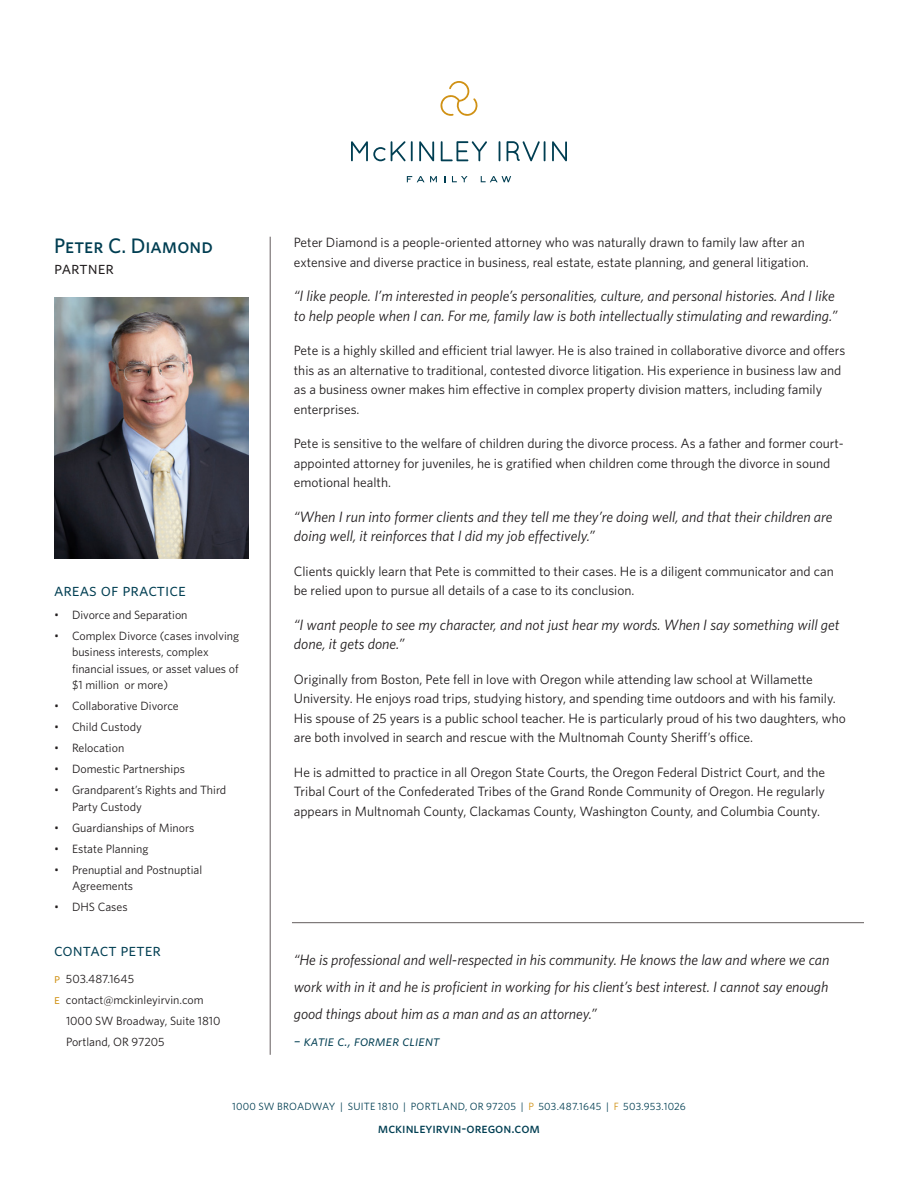
<style>
.page{position:relative;width:918px;height:1188px;background:#fff}
.page>*{position:absolute;margin:0;border:0;box-sizing:border-box;transform-origin:0 0}
.t1{font:500 21px "Whitney";color:#003e52}
.t2{font:18px "Whitney";color:#003e52}
.t3{font:18px "Whitney";color:#201c1d}
.t4{font:italic 15px/19.5px "Whitney";color:#201c1d}
.t5{font:italic 15px "Whitney";letter-spacing:-.005em;color:#003e52}
.t6{font:500 14.25px "Whitney";color:#003e52}
.t7{font:13.5px/19.5px "Whitney";color:#201c1d}
.t8{font:12px/16.5px "Whitney";color:#201c1d}
.t9{font:10.5px "Whitney";letter-spacing:.02em;color:#003e52}
.s1{font-weight:300;color:#231f20}
.s2{font-size:13.5px;color:#d09114}
.s3{color:#d09114}
</style>
<div class="page">
<svg style="left:351px;top:141px;width:55px;height:20px"></svg>
<hr style="left:411px;top:141px;width:2px;height:20px;background:#003e52">
<svg style="left:419px;top:141px;width:15px;height:20px"></svg>
<svg style="left:441px;top:141px;width:46px;height:20px"></svg>
<svg style="left:499px;top:141px;width:1px;height:20px"></svg>
<svg style="left:507px;top:141px;width:33px;height:20px"></svg>
<hr style="left:544px;top:141px;width:2px;height:20px;background:#003e52">
<svg style="left:552px;top:141px;width:15px;height:20px"></svg>
<svg style="left:407px;top:176px;width:30px;height:6px"></svg>
<svg style="left:452px;top:176px;width:16px;height:6px"></svg>
<svg style="left:481px;top:176px;width:30px;height:6px"></svg>
<svg style="left:440px;top:81px;width:38px;height:35px"></svg>
<img style="left:54px;top:298px;width:194px;height:261px">
<hr style="left:270px;top:237px;width:1px;height:818px;background:#635c5d">
<hr style="left:292px;top:922px;width:572px;height:1px;background:#635c5d">
<p class="t1" style="left:54px;top:232px;width:160px">Peter C. Diamond</p>
<p class="t3" style="left:54px;top:256px;width:62px">partner</p>
<p class="t2" style="left:54px;top:578px;width:133px">areas of practice</p>
<p class="t8" style="left:54px;top:606px;width:135px"><span class="s1">•</span> Divorce and Separation</p>
<p class="t8" style="left:72px;top:627px;width:169px;text-indent:-18px"><span class="s1">•</span> Complex Divorce (cases involving business interests, complex financial issues, or asset values of $1 million or more)</p>
<p class="t8" style="left:54px;top:697px;width:126px"><span class="s1">•</span> Collaborative Divorce</p>
<p class="t8" style="left:54px;top:718px;width:90px"><span class="s1">•</span> Child Custody</p>
<p class="t8" style="left:54px;top:739px;width:72px"><span class="s1">•</span> Relocation</p>
<p class="t8" style="left:54px;top:760px;width:132px"><span class="s1">•</span> Domestic Partnerships</p>
<p class="t8" style="left:72px;top:781px;width:156px;text-indent:-18px"><span class="s1">•</span> Grandparent’s Rights and Third<br>Party Custody</p>
<p class="t8" style="left:54px;top:819px;width:142px"><span class="s1">•</span> Guardianships of Minors</p>
<p class="t8" style="left:54px;top:840px;width:96px"><span class="s1">•</span> Estate Planning</p>
<p class="t8" style="left:72px;top:861px;width:132px;text-indent:-18px"><span class="s1">•</span> Prenuptial and Postnuptial<br>Agreements</p>
<p class="t8" style="left:54px;top:898px;width:75px"><span class="s1">•</span> DHS Cases</p>
<p class="t2" style="left:54px;top:938px;width:109px">contact peter</p>
<p class="t8" style="left:54px;top:970px;width:82px"><span class="s2">p</span> 503.487.1645</p>
<p class="t8" style="left:66px;top:989px;width:156px;line-height:21px;text-indent:-12px"><span class="s2">e</span> contact@mckinleyirvin.com<br>1000 SW Broadway, Suite 1810</p>
<p class="t8" style="left:66px;top:1033px;width:100px">Portland, OR 97205</p>
<p class="t7" style="left:294px;top:233px;width:517px">Peter Diamond is a people-oriented attorney who was naturally drawn to family law after an extensive and diverse practice in business, real estate, estate planning, and general litigation.</p>
<p class="t4" style="left:294px;top:286px;width:545px">“I like people. I’m interested in people’s personalities, culture, and personal histories. And I like to help people when I can. For me, family law is both intellectually stimulating and rewarding.”</p>
<p class="t7" style="left:294px;top:341px;width:553px">Pete is a highly skilled and efficient trial lawyer. He is also trained in collaborative divorce and offers this as an alternative to traditional, contested divorce litigation. His experience in business law and as a business owner makes him effective in complex property division matters, including family enterprises.</p>
<p class="t7" style="left:294px;top:434px;width:551px">Pete is sensitive to the welfare of children during the divorce process. As a father and former court&shy;appointed attorney for juveniles, he is gratified when children come through the divorce in sound emotional health.</p>
<p class="t4" style="left:294px;top:507px;width:540px">“When I run into former clients and they tell me they’re doing well, and that their children are doing well, it reinforces that I did my job effectively.”</p>
<p class="t7" style="left:294px;top:561px;width:541px">Clients quickly learn that Pete is committed to their cases. He is a diligent communicator and can be relied upon to pursue all details of a case to its conclusion.</p>
<p class="t4" style="left:294px;top:615px;width:547px">“I want people to see my character, and not just hear my words. When I say something will get done, it gets done.”</p>
<p class="t7" style="left:294px;top:669px;width:554px">Originally from Boston, Pete fell in love with Oregon while attending law school at Willamette University. He enjoys road trips, studying history, and spending time outdoors and with his family.<br>His spouse of 25 years is a public school teacher. He is particularly proud of his two daughters, who are both involved in search and rescue with the Multnomah County Sheriff’s office.</p>
<p class="t7" style="left:294px;top:762px;width:533px;text-align:justify">He is admitted to practice in all Oregon State Courts, the Oregon Federal District Court, and the Tribal Court of the Confederated Tribes of the Grand Ronde Community of Oregon. He regularly appears in Multnomah County, Clackamas County, Washington County, and Columbia County.</p>
<p class="t4" style="left:294px;top:946px;width:537px;line-height:27px;text-align:justify">“He is professional and well-respected in his community. He knows the law and where we can work with in it and he is proficient in working for his client’s best interest. I cannot say enough good things about him as a man and as an attorney.”</p>
<p class="t5" style="left:294px;top:1030px;width:147px">– katie c., former client</p>
<p class="t9" style="left:232px;top:1100px;width:455px">1000 SW BROADWAY | SUITE 1810 | PORTLAND, OR 97205 | <span class="s3">P</span> 503.487.1645 | <span class="s3">F</span> 503.953.1026</p>
<p class="t6" style="left:378px;top:1118px;width:164px">mckinleyirvin-oregon.com</p>
</div>
